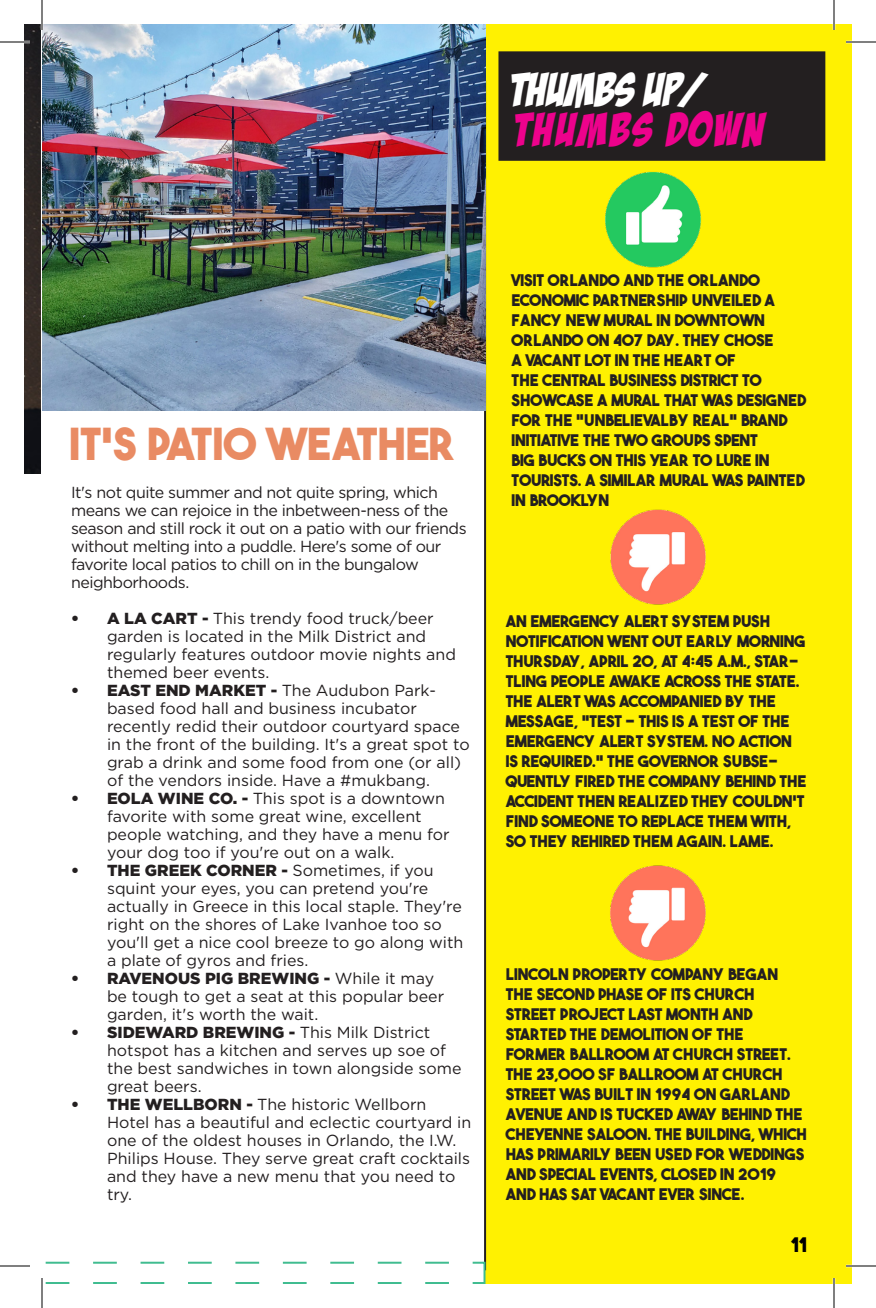
<style>
.page{position:relative;width:876px;height:1308px;background:#fff}
.page>*{position:absolute;margin:0;border:0;box-sizing:border-box;transform-origin:0 0}
.t1{font:46px "Bada Boom BB";letter-spacing:.06em;color:#ed028c}
.t2{font:46px "Bada Boom BB";color:#fff}
.t3{font:700 44px "The Bold Font";color:#e98b63}
.t4{font:700 20px "The Bold Font";color:#000}
.t5{font:16px/18px "Gotham";color:#231f20}
.t6{font:700 16px/20px "The Bold Font";color:#231f20}
.t7{font:16px/18px "Gotham";letter-spacing:-.03em;color:#231f20}
.s1{font-weight:900}
</style>
<div class="page">
<div style="left:486px;top:24px;width:366px;height:1260px;background:#fff101"></div>
<div style="left:498px;top:51px;width:327px;height:110px;background:#231f20;border:2px solid #231f20"></div>
<hr style="left:484px;top:81px;width:2px;height:1189px;background:#231f20">
<img style="left:42px;top:24px;width:444px;height:387px">
<img style="left:610px;top:865px;width:96px;height:96px">
<img style="left:610px;top:509px;width:96px;height:96px">
<img style="left:594px;top:159px;width:116px;height:109px">
<img style="left:24px;top:24px;width:17px;height:450px">
<svg style="left:45px;top:1261px;width:442px;height:23px"></svg>
<hr style="left:0;top:41px;width:30px;height:2px;background:#fff">
<hr style="left:846px;top:41px;width:30px;height:2px;background:#fff">
<hr style="left:846px;top:1265px;width:30px;height:2px;background:#fff">
<hr style="left:833px;top:0;width:2px;height:30px;background:#fff">
<hr style="left:833px;top:1278px;width:2px;height:30px;background:#fff">
<hr style="left:0;top:42px;width:30px;height:1px;background:#000">
<hr style="left:846px;top:42px;width:30px;height:1px;background:#000">
<hr style="left:0;top:1266px;width:30px;height:1px;background:#000">
<hr style="left:846px;top:1266px;width:30px;height:1px;background:#000">
<hr style="left:42px;top:0;width:1px;height:30px;background:#000">
<hr style="left:42px;top:1278px;width:1px;height:30px;background:#000">
<hr style="left:834px;top:0;width:1px;height:30px;background:#000">
<hr style="left:834px;top:1278px;width:1px;height:30px;background:#000">
<p class="t2" style="left:510px;top:66px;width:196px">THUMBS UP/</p>
<p class="t1" style="left:514px;top:105px;width:252px">THUMBS DOWN</p>
<p class="t3" style="left:69px;top:417px;width:388px">IT'S PATIO WEATHER</p>
<p class="t7" style="left:71px;top:483px;width:397px">It's not quite summer and not quite spring, which means we can rejoice in the inbetween-ness of the season and still rock it out on a patio with our friends without melting into a puddle. Here's some of our favorite local patios to chill on in the bungalow neighborhoods.</p>
<p class="t5" style="left:107px;top:609px;width:351px;text-indent:-36px"><span class="s1">• A LA CART -</span> This trendy food truck/beer garden is located in the Milk District and regularly features outdoor movie nights and themed beer events.</p>
<p class="t5" style="left:107px;top:681px;width:364px;text-indent:-36px"><span class="s1">• EAST END MARKET -</span> The Audubon Park&shy;based food hall and business incubator recently redid their outdoor courtyard space in the front of the building. It's a great spot to grab a drink and some food from one (or all) of the vendors inside. Have a #mukbang.</p>
<p class="t5" style="left:107px;top:789px;width:344px;text-indent:-36px"><span class="s1">• EOLA WINE CO. -</span> This spot is a downtown favorite with some great wine, excellent people watching, and they have a menu for your dog too if you're out on a walk.</p>
<p class="t5" style="left:107px;top:861px;width:358px;text-indent:-36px"><span class="s1">• THE GREEK CORNER -</span> Sometimes, if you squint your eyes, you can pretend you're actually in Greece in this local staple. They're right on the shores of Lake Ivanhoe too so you'll get a nice cool breeze to go along with a plate of gyros and fries.</p>
<p class="t5" style="left:107px;top:969px;width:339px;text-indent:-36px"><span class="s1">• RAVENOUS PIG BREWING -</span> While it may be tough to get a seat at this popular beer garden, it's worth the wait.</p>
<p class="t5" style="left:107px;top:1023px;width:356px;text-indent:-36px"><span class="s1">• SIDEWARD BREWING -</span> This Milk District hotspot has a kitchen and serves up soe of the best sandwiches in town alongside some great beers.</p>
<p class="t5" style="left:107px;top:1095px;width:366px;text-indent:-36px"><span class="s1">• THE WELLBORN -</span> The historic Wellborn Hotel has a beautiful and eclectic courtyard in one of the oldest houses in Orlando, the I.W.<br>Philips House. They serve great craft cocktails and they have a new menu that you need to try.</p>
<p class="t6" style="left:512px;top:269px;width:296px">VISIT ORLANDO AND THE ORLANDO<br>ECONOMIC PARTNERSHIP UNVEILED A<br>FANCY NEW MURAL IN DOWNTOWN<br>ORLANDO ON 407 DAY. THEY CHOSE<br>A VACANT LOT IN THE HEART OF<br>THE CENTRAL BUSINESS DISTRICT TO<br>SHOWCASE A MURAL THAT WAS DESIGNED<br>FOR THE "UNBELIEVALBY REAL" BRAND<br>INITIATIVE THE TWO GROUPS SPENT<br>BIG BUCKS ON THIS YEAR TO LURE IN<br>TOURISTS. A SIMILAR MURAL WAS PAINTED<br>IN BROOKLYN</p>
<p class="t6" style="left:506px;top:610px;width:301px">AN EMERGENCY ALERT SYSTEM PUSH NOTIFICATION WENT OUT EARLY MORNING THURSDAY, APRIL 20, AT 4:45 A.M., STAR-TLING PEOPLE AWAKE ACROSS THE STATE.</p>
<p class="t6" style="left:506px;top:690px;width:303px">THE ALERT WAS ACCOMPANIED BY THE MESSAGE, "TEST - THIS IS A TEST OF THE EMERGENCY ALERT SYSTEM. NO ACTION IS REQUIRED." THE GOVERNOR SUBSE-QUENTLY FIRED THE COMPANY BEHIND THE ACCIDENT THEN REALIZED THEY COULDN'T FIND SOMEONE TO REPLACE THEM WITH, SO THEY REHIRED THEM AGAIN. LAME.</p>
<p class="t6" style="left:506px;top:963px;width:303px">LINCOLN PROPERTY COMPANY BEGAN<br>THE SECOND PHASE OF ITS CHURCH<br>STREET PROJECT LAST MONTH AND<br>STARTED THE DEMOLITION OF THE<br>FORMER BALLROOM AT CHURCH STREET.<br>THE 23,000 SF BALLROOM AT CHURCH<br>STREET WAS BUILT IN 1994 ON GARLAND<br>AVENUE AND IS TUCKED AWAY BEHIND THE<br>CHEYENNE SALOON. THE BUILDING, WHICH<br>HAS PRIMARILY BEEN USED FOR WEDDINGS<br>AND SPECIAL EVENTS, CLOSED IN 2019<br>AND HAS SAT VACANT EVER SINCE.</p>
<p class="t4" style="left:790px;top:1232px;width:18px">11</p>
</div>
